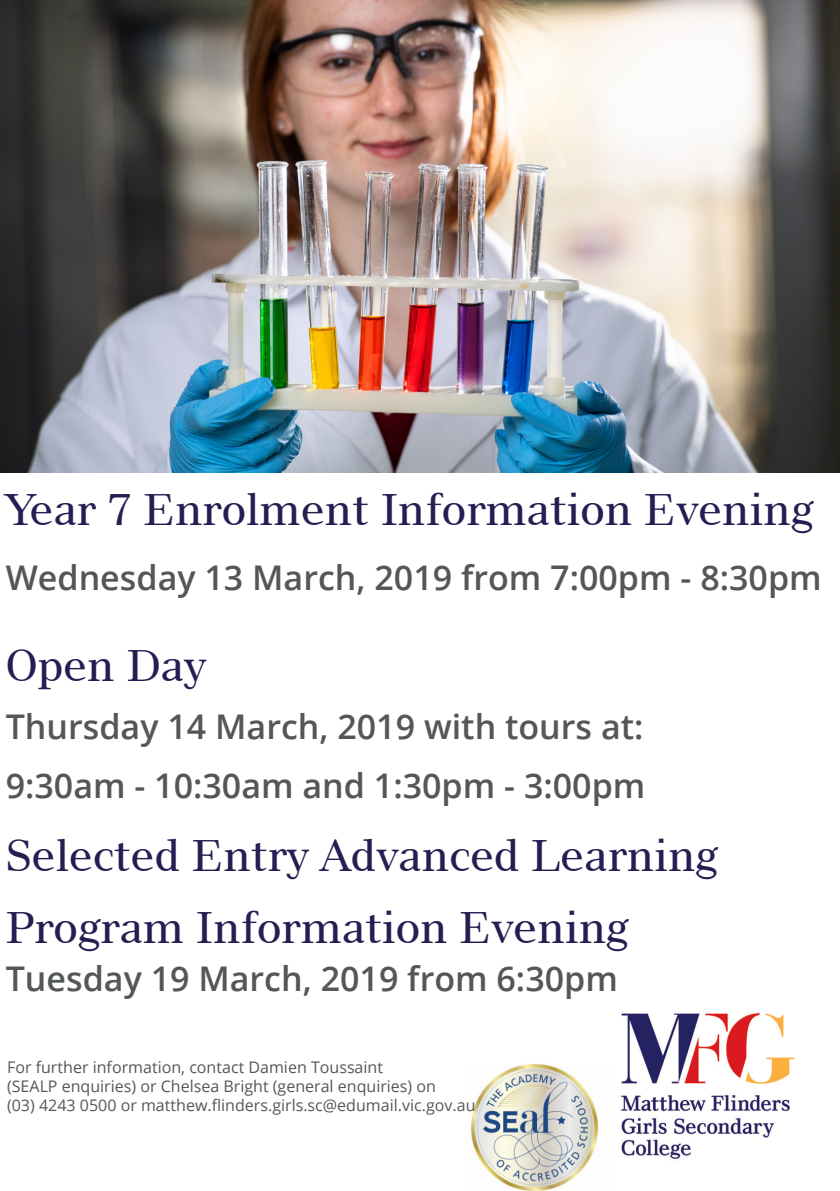
<style>
.page{position:relative;width:840px;height:1191px;background:#fff}
.page>*{position:absolute;margin:0;border:0;box-sizing:border-box;transform-origin:0 0}
.t1{font:44px "Modern 880 BT";color:#231f53}
.t2{font:600 34px "Open Sans";color:#54575a}
.t3{font:16px "Open Sans";color:#54575a}
</style>
<div class="page">
<img style="left:0;top:0;width:839px;height:472px">
<img style="left:621px;top:1012px;width:174px;height:148px">
<img style="left:470px;top:1063px;width:129px;height:128px">
<p class="t1" style="left:6px;top:482px;width:809px">Year 7 Enrolment Information Evening</p>
<p class="t2" style="left:6px;top:554px;width:817px">Wednesday 13 March, 2019 from 7:00pm - 8:30pm</p>
<p class="t1" style="left:6px;top:638px;width:202px">Open Day</p>
<p class="t2" style="left:6px;top:703px;width:639px">Thursday 14 March, 2019 with tours at:</p>
<p class="t2" style="left:6px;top:762px;width:641px">9:30am - 10:30am and 1:30pm - 3:00pm</p>
<p class="t1" style="left:6px;top:829px;width:713px">Selected Entry Advanced Learning</p>
<p class="t1" style="left:6px;top:901px;width:624px">Program Information Evening</p>
<p class="t2" style="left:6px;top:955px;width:613px">Tuesday 19 March, 2019 from 6:30pm</p>
<p class="t3" style="left:7px;top:1056px;width:377px">For further information, contact Damien Toussaint</p>
<p class="t3" style="left:7px;top:1075px;width:430px">(SEALP enquiries) or Chelsea Bright (general enquiries) on</p>
<p class="t3" style="left:7px;top:1094px;width:469px">(03) 4243 0500 or matthew.flinders.girls.sc@edumail.vic.gov.au</p>
</div>
